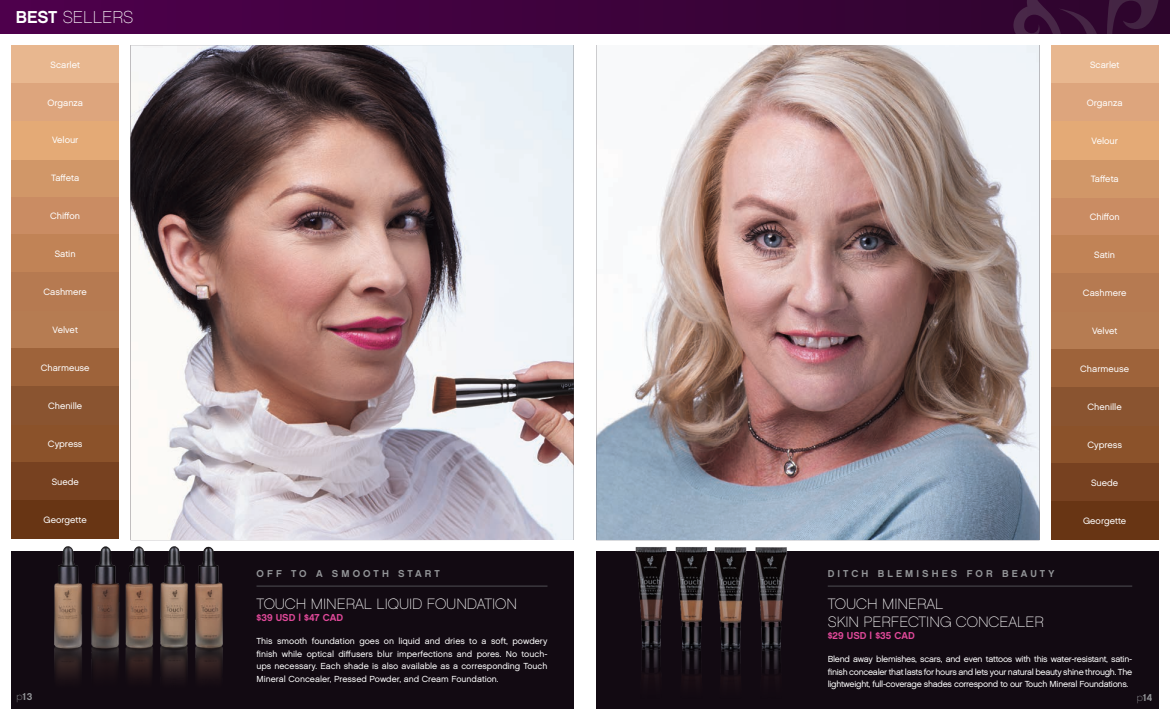
<style>
.page{position:relative;width:1170px;height:720px;background:#fff}
.page>*{position:absolute;margin:0;border:0;box-sizing:border-box;transform-origin:0 0}
.t1{font:17.25px "Chalet Paris Nineteen Sixty";color:#fff}
.t2{font:15px/18px "Chalet Paris Nineteen Sixty";color:#fff}
.t3{font:10px "Chalet New York Nineteen Sixty";letter-spacing:.31em;color:#939598}
.t4{font:10px "Chalet New York Nineteen Sixty";color:#e1499a}
.Product_Lettered_Lis{font:9.12px "Chalet London Nineteen Sixty";color:#fff}
.t5{font:8.75px/12.5px "Chalet London Nineteen Sixty";letter-spacing:-.025em;color:#fff;text-align:justify}
.s1{font-family:"Chalet New York Nineteen Sixty"}
.s2{font-family:"Chalet Paris Nineteen Sixty"}
</style>
<div class="page">
<div style="left:596px;top:551px;width:563px;height:158px;background:#120a12"></div>
<div style="left:11px;top:551px;width:563px;height:158px;background:#120a12"></div>
<img style="left:596px;top:45px;width:443px;height:495px">
<hr style="left:828px;top:585px;width:304px;height:2px;background:#434147">
<div style="left:0;top:0;width:1170px;height:34px;background:#420240"></div>
<svg style="left:892px;top:0;width:274px;height:34px"></svg>
<img style="left:131px;top:45px;width:443px;height:495px">
<hr style="left:256px;top:585px;width:292px;height:2px;background:#434147">
<div style="left:11px;top:45px;width:108px;height:38px;background:#e8b78f"></div>
<div style="left:11px;top:197px;width:108px;height:38px;background:#ca8c63"></div>
<div style="left:11px;top:159px;width:108px;height:38px;background:#d19768"></div>
<div style="left:11px;top:83px;width:108px;height:38px;background:#dda57d"></div>
<div style="left:11px;top:121px;width:108px;height:38px;background:#e4aa76"></div>
<div style="left:11px;top:310px;width:108px;height:39px;background:#b67c52"></div>
<div style="left:11px;top:348px;width:108px;height:39px;background:#9e633a"></div>
<div style="left:11px;top:235px;width:108px;height:38px;background:#c18356"></div>
<div style="left:11px;top:272px;width:108px;height:39px;background:#b67a51"></div>
<div style="left:11px;top:424px;width:108px;height:38px;background:#8b522a"></div>
<div style="left:11px;top:462px;width:108px;height:38px;background:#774120"></div>
<div style="left:11px;top:500px;width:108px;height:39px;background:#683514"></div>
<div style="left:11px;top:386px;width:108px;height:39px;background:#8a5430"></div>
<div style="left:1051px;top:45px;width:108px;height:39px;background:#e8b78f"></div>
<div style="left:1051px;top:197px;width:108px;height:39px;background:#ca8c63"></div>
<div style="left:1051px;top:159px;width:108px;height:39px;background:#d19768"></div>
<div style="left:1051px;top:83px;width:108px;height:39px;background:#dda57d"></div>
<div style="left:1051px;top:121px;width:108px;height:39px;background:#e4aa76"></div>
<div style="left:1051px;top:311px;width:108px;height:39px;background:#b67c52"></div>
<div style="left:1051px;top:349px;width:108px;height:39px;background:#9e633a"></div>
<div style="left:1051px;top:235px;width:108px;height:39px;background:#c18356"></div>
<div style="left:1051px;top:273px;width:108px;height:39px;background:#b67a51"></div>
<div style="left:1051px;top:425px;width:108px;height:39px;background:#8b522a"></div>
<div style="left:1051px;top:463px;width:108px;height:39px;background:#774120"></div>
<div style="left:1051px;top:502px;width:108px;height:38px;background:#683514"></div>
<div style="left:1051px;top:387px;width:108px;height:39px;background:#8a5430"></div>
<img style="left:54px;top:525px;width:222px;height:154px">
<img style="left:597px;top:534px;width:227px;height:146px">
<p class="t1" style="left:16px;top:7px;width:119px"><span class="s1">BEST</span> SELLERS</p>
<p class="Product_Lettered_Lis" style="left:51px;top:59px;width:31px">Scarlet</p>
<p class="Product_Lettered_Lis" style="left:1090px;top:59px;width:31px">Scarlet</p>
<p class="Product_Lettered_Lis" style="left:47px;top:97px;width:37px">Organza</p>
<p class="Product_Lettered_Lis" style="left:52px;top:135px;width:28px">Velour</p>
<p class="Product_Lettered_Lis" style="left:1087px;top:97px;width:37px">Organza</p>
<p class="Product_Lettered_Lis" style="left:1092px;top:135px;width:28px">Velour</p>
<p class="Product_Lettered_Lis" style="left:51px;top:173px;width:29px">Taffeta</p>
<p class="Product_Lettered_Lis" style="left:1091px;top:173px;width:29px">Taffeta</p>
<p class="Product_Lettered_Lis" style="left:50px;top:210px;width:31px">Chiffon</p>
<p class="Product_Lettered_Lis" style="left:1090px;top:211px;width:31px">Chiffon</p>
<p class="Product_Lettered_Lis" style="left:55px;top:248px;width:22px">Satin</p>
<p class="Product_Lettered_Lis" style="left:43px;top:286px;width:45px">Cashmere</p>
<p class="Product_Lettered_Lis" style="left:1094px;top:249px;width:22px">Satin</p>
<p class="Product_Lettered_Lis" style="left:1083px;top:287px;width:45px">Cashmere</p>
<p class="Product_Lettered_Lis" style="left:53px;top:324px;width:27px">Velvet</p>
<p class="Product_Lettered_Lis" style="left:41px;top:362px;width:50px">Charmeuse</p>
<p class="Product_Lettered_Lis" style="left:1092px;top:325px;width:27px">Velvet</p>
<p class="Product_Lettered_Lis" style="left:1080px;top:363px;width:50px">Charmeuse</p>
<p class="Product_Lettered_Lis" style="left:48px;top:400px;width:36px">Chenille</p>
<p class="Product_Lettered_Lis" style="left:1088px;top:401px;width:36px">Chenille</p>
<p class="Product_Lettered_Lis" style="left:48px;top:438px;width:36px">Cypress</p>
<p class="Product_Lettered_Lis" style="left:52px;top:476px;width:29px">Suede</p>
<p class="Product_Lettered_Lis" style="left:44px;top:514px;width:45px">Georgette</p>
<p class="Product_Lettered_Lis" style="left:1087px;top:439px;width:36px">Cypress</p>
<p class="Product_Lettered_Lis" style="left:1091px;top:477px;width:29px">Suede</p>
<p class="Product_Lettered_Lis" style="left:1083px;top:516px;width:45px">Georgette</p>
<p class="t3" style="left:256px;top:567px;width:185px">OFF TO A SMOOTH START</p>
<p class="t2" style="left:256px;top:595px;width:262px">TOUCH MINERAL LIQUID FOUNDATION</p>
<p class="t4" style="left:256px;top:611px;width:88px">$39 USD | $47 CAD</p>
<p class="t5" style="left:256px;top:635px;width:293px">This smooth foundation goes on liquid and dries to a soft, powdery finish while optical diffusers blur imperfections and pores. No touch&shy;ups necessary. Each shade is also available as a corresponding Touch Mineral Concealer, Pressed Powder, and Cream Foundation.</p>
<p class="t3" style="left:828px;top:567px;width:228px">DITCH BLEMISHES FOR BEAUTY</p>
<p class="t2" style="left:828px;top:595px;width:218px">TOUCH MINERAL<br>SKIN PERFECTING CONCEALER</p>
<p class="t4" style="left:828px;top:629px;width:88px">$29 USD | $35 CAD</p>
<p class="t5" style="left:828px;top:653px;width:306px">Blend away blemishes, scars, and even tattoos with this water-resistant, satin&shy;finish concealer that lasts for hours and lets your natural beauty shine through. The lightweight, full-coverage shades correspond to our Touch Mineral Foundations.</p>
<p class="t3" style="left:16px;top:690px;width:17px"><span class="s2">p</span>13</p>
<p class="t3" style="left:1137px;top:691px;width:17px"><span class="s2">p</span>14</p>
</div>
